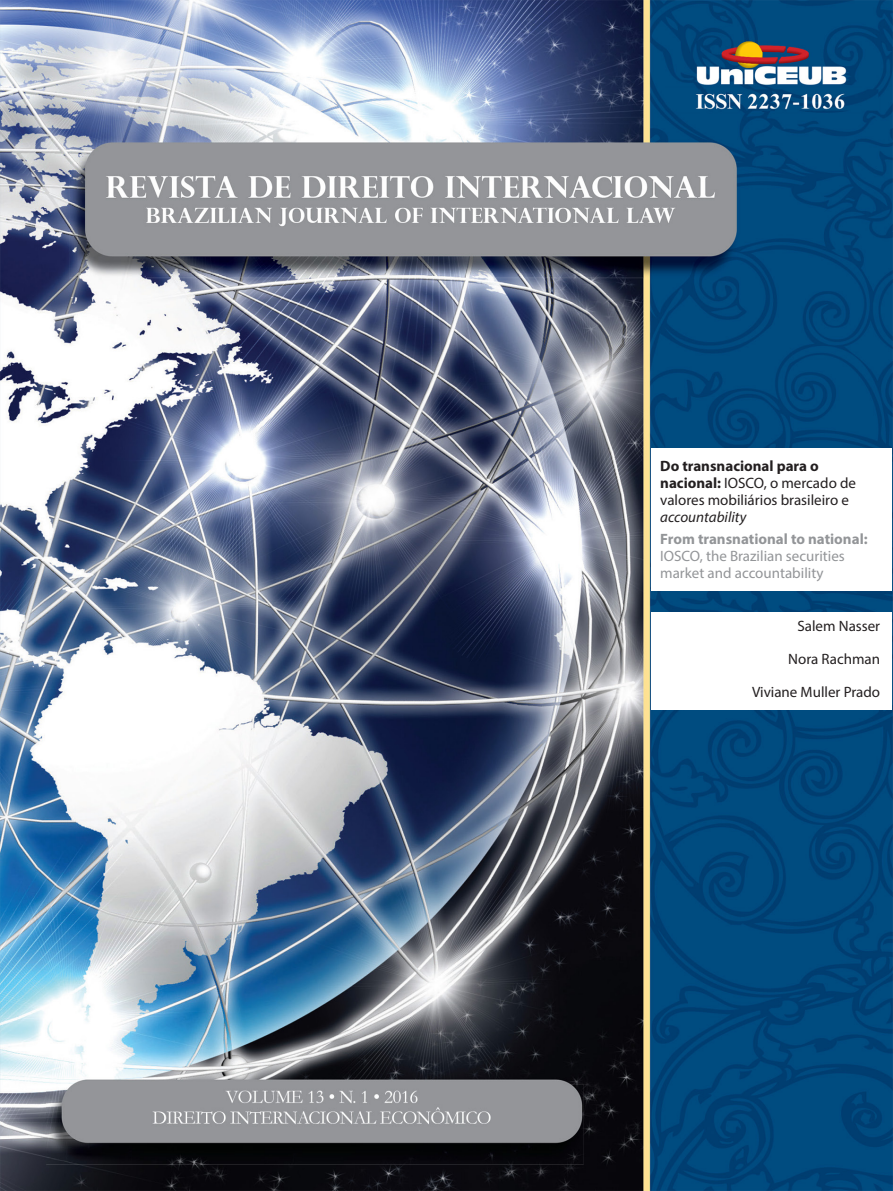
<style>
.page{position:relative;width:893px;height:1191px;background:#fff}
.page>*{position:absolute;margin:0;border:0;box-sizing:border-box;transform-origin:0 0}
.Capa_art{font:15px/17.2px "Myriad Pro";color:#231f20}
.Capa_art-2{font:15px/17.2px "Myriad Pro";color:#939598}
.nome{font:15px "Myriad Pro";color:#231f20}
.s1{font-weight:700}
.s2{font-style:italic}
</style>
<div class="page">
<img style="left:0;top:0;width:893px;height:1191px">
<div style="left:651px;top:448px;width:241px;height:142px;background:#fff"></div>
<div style="left:651px;top:612px;width:241px;height:98px;background:#fff"></div>
<p class="Capa_art" style="left:660px;top:457px;width:197px"><span class="s1">Do transnacional para o nacional:</span> IOSCO, o mercado de valores mobiliários brasileiro e <span class="s2">accountability</span></p>
<p class="Capa_art-2" style="left:660px;top:530px;width:209px"><span class="s1">From transnational to national:<br></span>IOSCO, the Brazilian securities market and accountability</p>
<p class="nome" style="left:797px;top:617px;width:84px">Salem Nasser</p>
<p class="nome" style="left:788px;top:650px;width:93px">Nora Rachman</p>
<p class="nome" style="left:752px;top:683px;width:130px">Viviane Muller Prado</p>
</div>
